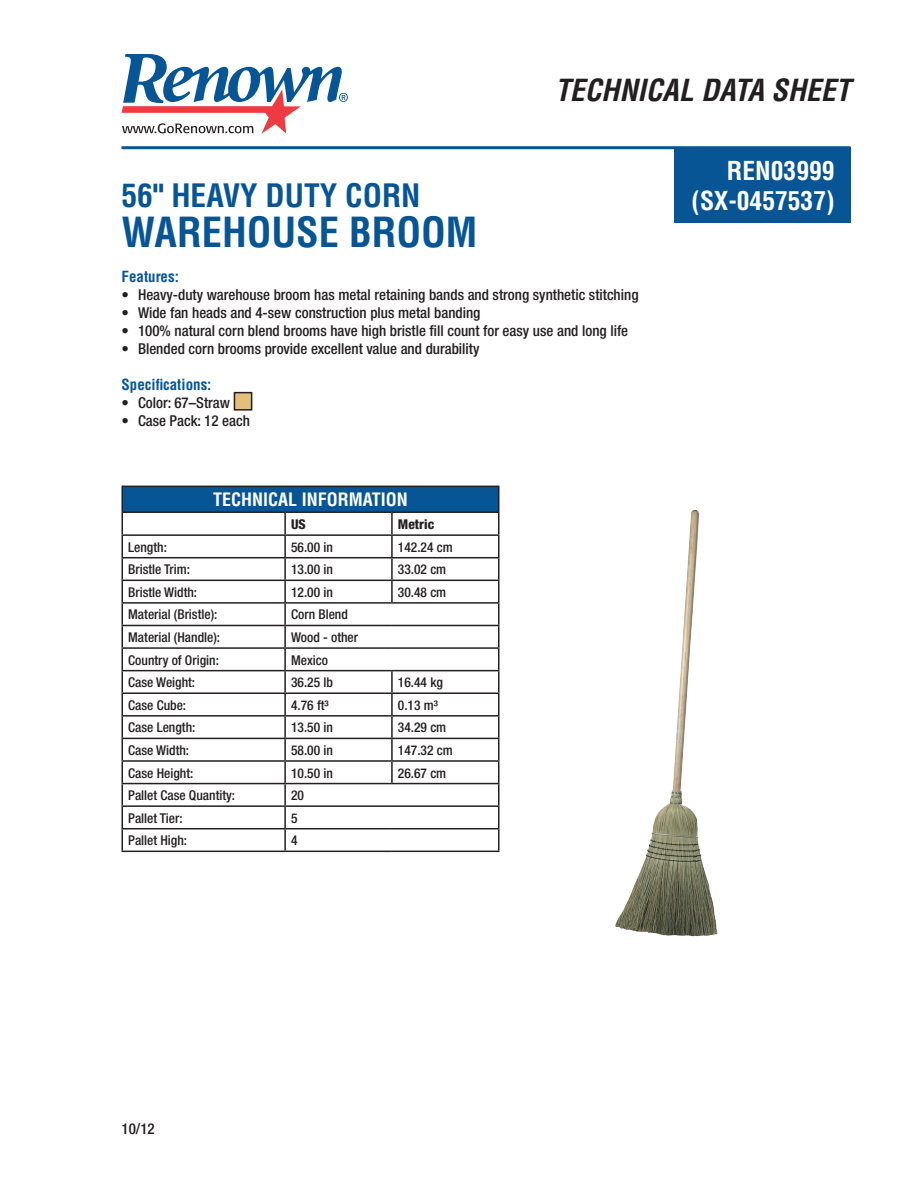
<style>
.page{position:relative;width:918px;height:1188px;background:#fff}
.page>*{position:absolute;margin:0;border:0;box-sizing:border-box;transform-origin:0 0}
.t1{font:700 condensed 40.5px "Helvetica";color:#075595}
.t2{font:700 condensed 31.5px "Helvetica";color:#075595}
.t3{font:italic 700 condensed 29.7px "Helvetica";color:#231f20}
.t4{font:700 condensed 25.5px/30.6px "Helvetica";color:#fff;text-align:right}
.t5{font:700 condensed 18px "Helvetica";color:#fff}
.t6{font:500 condensed 15px "Helvetica Neue";color:#231f20}
.t7{font:700 condensed 15px "Helvetica";color:#075595}
.t8{font:500 condensed 13.5px "Helvetica Neue";color:#231f20}
.t9{font:800 condensed 13.5px "Helvetica Neue";color:#231f20}
</style>
<div class="page">
<svg style="left:121px;top:54px;width:227px;height:80px"></svg>
<hr style="left:122px;top:146px;width:728px;height:3px;background:#075595">
<div style="left:234px;top:393px;width:18px;height:17px;background:#e3bf7b"></div>
<div style="left:234px;top:392px;width:18px;height:19px;border:2px solid #231f20"></div>
<div style="left:122px;top:486px;width:377px;height:26px;background:#075595"></div>
<hr style="left:122px;top:511px;width:163px;height:2px;background:#231f20">
<hr style="left:285px;top:511px;width:107px;height:2px;background:#231f20">
<hr style="left:284px;top:513px;width:2px;height:21px;background:#231f20">
<hr style="left:392px;top:511px;width:107px;height:2px;background:#231f20">
<hr style="left:122px;top:534px;width:163px;height:2px;background:#231f20">
<hr style="left:285px;top:534px;width:107px;height:2px;background:#231f20">
<hr style="left:284px;top:536px;width:2px;height:21px;background:#231f20">
<hr style="left:392px;top:534px;width:107px;height:2px;background:#231f20">
<hr style="left:122px;top:557px;width:163px;height:1px;background:#231f20">
<hr style="left:285px;top:557px;width:107px;height:1px;background:#231f20">
<hr style="left:284px;top:558px;width:2px;height:22px;background:#231f20">
<hr style="left:392px;top:557px;width:107px;height:1px;background:#231f20">
<hr style="left:122px;top:580px;width:163px;height:1px;background:#231f20">
<hr style="left:285px;top:580px;width:107px;height:1px;background:#231f20">
<hr style="left:284px;top:581px;width:2px;height:21px;background:#231f20">
<hr style="left:392px;top:580px;width:107px;height:1px;background:#231f20">
<hr style="left:122px;top:602px;width:163px;height:2px;background:#231f20">
<hr style="left:285px;top:602px;width:107px;height:2px;background:#231f20">
<hr style="left:284px;top:604px;width:2px;height:21px;background:#231f20">
<hr style="left:392px;top:602px;width:107px;height:2px;background:#231f20">
<hr style="left:122px;top:625px;width:163px;height:1px;background:#231f20">
<hr style="left:285px;top:625px;width:107px;height:1px;background:#231f20">
<hr style="left:284px;top:626px;width:2px;height:21px;background:#231f20">
<hr style="left:392px;top:625px;width:107px;height:1px;background:#231f20">
<hr style="left:122px;top:647px;width:163px;height:2px;background:#231f20">
<hr style="left:285px;top:647px;width:107px;height:2px;background:#231f20">
<hr style="left:284px;top:649px;width:2px;height:21px;background:#231f20">
<hr style="left:392px;top:647px;width:107px;height:2px;background:#231f20">
<hr style="left:122px;top:670px;width:163px;height:1px;background:#231f20">
<hr style="left:285px;top:670px;width:107px;height:1px;background:#231f20">
<hr style="left:284px;top:671px;width:2px;height:21px;background:#231f20">
<hr style="left:392px;top:670px;width:107px;height:1px;background:#231f20">
<hr style="left:122px;top:692px;width:163px;height:2px;background:#231f20">
<hr style="left:285px;top:692px;width:107px;height:2px;background:#231f20">
<hr style="left:284px;top:694px;width:2px;height:21px;background:#231f20">
<hr style="left:392px;top:692px;width:107px;height:2px;background:#231f20">
<hr style="left:122px;top:715px;width:163px;height:2px;background:#231f20">
<hr style="left:285px;top:715px;width:107px;height:2px;background:#231f20">
<hr style="left:284px;top:717px;width:2px;height:21px;background:#231f20">
<hr style="left:392px;top:715px;width:107px;height:2px;background:#231f20">
<hr style="left:122px;top:738px;width:163px;height:1px;background:#231f20">
<hr style="left:285px;top:738px;width:107px;height:1px;background:#231f20">
<hr style="left:284px;top:739px;width:2px;height:21px;background:#231f20">
<hr style="left:392px;top:738px;width:107px;height:1px;background:#231f20">
<hr style="left:122px;top:760px;width:163px;height:2px;background:#231f20">
<hr style="left:285px;top:760px;width:107px;height:2px;background:#231f20">
<hr style="left:284px;top:762px;width:2px;height:21px;background:#231f20">
<hr style="left:392px;top:760px;width:107px;height:2px;background:#231f20">
<hr style="left:122px;top:783px;width:163px;height:1px;background:#231f20">
<hr style="left:285px;top:783px;width:107px;height:1px;background:#231f20">
<hr style="left:284px;top:784px;width:2px;height:21px;background:#231f20">
<hr style="left:392px;top:783px;width:107px;height:1px;background:#231f20">
<hr style="left:122px;top:805px;width:163px;height:2px;background:#231f20">
<hr style="left:285px;top:805px;width:107px;height:2px;background:#231f20">
<hr style="left:284px;top:807px;width:2px;height:21px;background:#231f20">
<hr style="left:392px;top:805px;width:107px;height:2px;background:#231f20">
<hr style="left:122px;top:828px;width:163px;height:1px;background:#231f20">
<hr style="left:285px;top:828px;width:107px;height:1px;background:#231f20">
<hr style="left:284px;top:829px;width:2px;height:22px;background:#231f20">
<hr style="left:392px;top:828px;width:107px;height:1px;background:#231f20">
<hr style="left:122px;top:851px;width:163px;height:1px;background:#231f20">
<hr style="left:285px;top:851px;width:107px;height:1px;background:#231f20">
<hr style="left:392px;top:851px;width:107px;height:1px;background:#231f20">
<hr style="left:122px;top:486px;width:163px;height:1px;background:#231f20">
<hr style="left:285px;top:486px;width:107px;height:1px;background:#231f20">
<hr style="left:392px;top:486px;width:107px;height:1px;background:#231f20">
<hr style="left:391px;top:513px;width:2px;height:21px;background:#231f20">
<hr style="left:391px;top:536px;width:2px;height:21px;background:#231f20">
<hr style="left:391px;top:558px;width:2px;height:22px;background:#231f20">
<hr style="left:391px;top:581px;width:2px;height:21px;background:#231f20">
<hr style="left:391px;top:671px;width:2px;height:21px;background:#231f20">
<hr style="left:391px;top:694px;width:2px;height:21px;background:#231f20">
<hr style="left:391px;top:717px;width:2px;height:21px;background:#231f20">
<hr style="left:391px;top:739px;width:2px;height:21px;background:#231f20">
<hr style="left:391px;top:762px;width:2px;height:21px;background:#231f20">
<svg style="left:122px;top:487px;width:1px;height:364px"></svg>
<svg style="left:498px;top:487px;width:1px;height:364px"></svg>
<img style="left:615px;top:510px;width:102px;height:429px">
<div style="left:674px;top:148px;width:176px;height:75px;background:#075595"></div>
<p class="t3" style="left:555px;top:72px;width:297px">TECHNICAL DATA SHEET</p>
<p class="t2" style="left:122px;top:176px;width:300px">56" HEAVY DUTY CORN</p>
<p class="t1" style="left:122px;top:208px;width:357px">WAREHOUSE BROOM</p>
<p class="t7" style="left:122px;top:267px;width:59px">Features:</p>
<p class="t6" style="left:122px;top:285px;width:519px">• Heavy-duty warehouse broom has metal retaining bands and strong synthetic stitching</p>
<p class="t6" style="left:122px;top:303px;width:361px">• Wide fan heads and 4-sew construction plus metal banding</p>
<p class="t6" style="left:122px;top:321px;width:508px">• 100% natural corn blend brooms have high bristle fill count for easy use and long life</p>
<p class="t6" style="left:122px;top:339px;width:359px">• Blended corn brooms provide excellent value and durability</p>
<p class="t7" style="left:122px;top:375px;width:91px">Specifications:</p>
<p class="t6" style="left:122px;top:393px;width:110px">• Color: 67–Straw</p>
<p class="t6" style="left:122px;top:411px;width:130px">• Case Pack: 12 each</p>
<p class="t5" style="left:213px;top:489px;width:196px">TECHNICAL INFORMATION</p>
<p class="t9" style="left:291px;top:516px;width:16px">US</p>
<p class="t9" style="left:398px;top:516px;width:38px">Metric</p>
<p class="t8" style="left:128px;top:539px;width:40px">Length:</p>
<p class="t8" style="left:291px;top:539px;width:43px">56.00 in</p>
<p class="t8" style="left:398px;top:539px;width:56px">142.24 cm</p>
<p class="t8" style="left:128px;top:561px;width:63px">Bristle Trim:</p>
<p class="t8" style="left:291px;top:561px;width:43px">13.00 in</p>
<p class="t8" style="left:398px;top:561px;width:50px">33.02 cm</p>
<p class="t8" style="left:128px;top:584px;width:70px">Bristle Width:</p>
<p class="t8" style="left:291px;top:584px;width:43px">12.00 in</p>
<p class="t8" style="left:398px;top:584px;width:50px">30.48 cm</p>
<p class="t8" style="left:128px;top:607px;width:91px">Material (Bristle):</p>
<p class="t8" style="left:291px;top:607px;width:58px">Corn Blend</p>
<p class="t8" style="left:128px;top:629px;width:93px">Material (Handle):</p>
<p class="t8" style="left:291px;top:629px;width:68px">Wood - other</p>
<p class="t8" style="left:128px;top:652px;width:92px">Country of Origin:</p>
<p class="t8" style="left:291px;top:652px;width:38px">Mexico</p>
<p class="t8" style="left:128px;top:674px;width:68px">Case Weight:</p>
<p class="t8" style="left:291px;top:674px;width:43px">36.25 lb</p>
<p class="t8" style="left:398px;top:674px;width:47px">16.44 kg</p>
<p class="t8" style="left:128px;top:697px;width:59px">Case Cube:</p>
<p class="t8" style="left:291px;top:697px;width:39px">4.76 ft³</p>
<p class="t8" style="left:398px;top:697px;width:42px">0.13 m³</p>
<p class="t8" style="left:128px;top:720px;width:69px">Case Length:</p>
<p class="t8" style="left:291px;top:720px;width:43px">13.50 in</p>
<p class="t8" style="left:398px;top:720px;width:50px">34.29 cm</p>
<p class="t8" style="left:128px;top:742px;width:62px">Case Width:</p>
<p class="t8" style="left:291px;top:742px;width:43px">58.00 in</p>
<p class="t8" style="left:398px;top:742px;width:56px">147.32 cm</p>
<p class="t8" style="left:128px;top:765px;width:67px">Case Height:</p>
<p class="t8" style="left:291px;top:765px;width:43px">10.50 in</p>
<p class="t8" style="left:398px;top:765px;width:50px">26.67 cm</p>
<p class="t8" style="left:128px;top:787px;width:108px">Pallet Case Quantity:</p>
<p class="t8" style="left:291px;top:787px;width:14px">20</p>
<p class="t8" style="left:128px;top:810px;width:56px">Pallet Tier:</p>
<p class="t8" style="left:291px;top:810px;width:8px">5</p>
<p class="t8" style="left:128px;top:832px;width:60px">Pallet High:</p>
<p class="t8" style="left:291px;top:832px;width:8px">4</p>
<p class="t4" style="left:692px;top:155px;width:145px">REN03999 (SX-0457537)</p>
<p class="t6" style="left:122px;top:1120px;width:35px">10/12</p>
</div>
